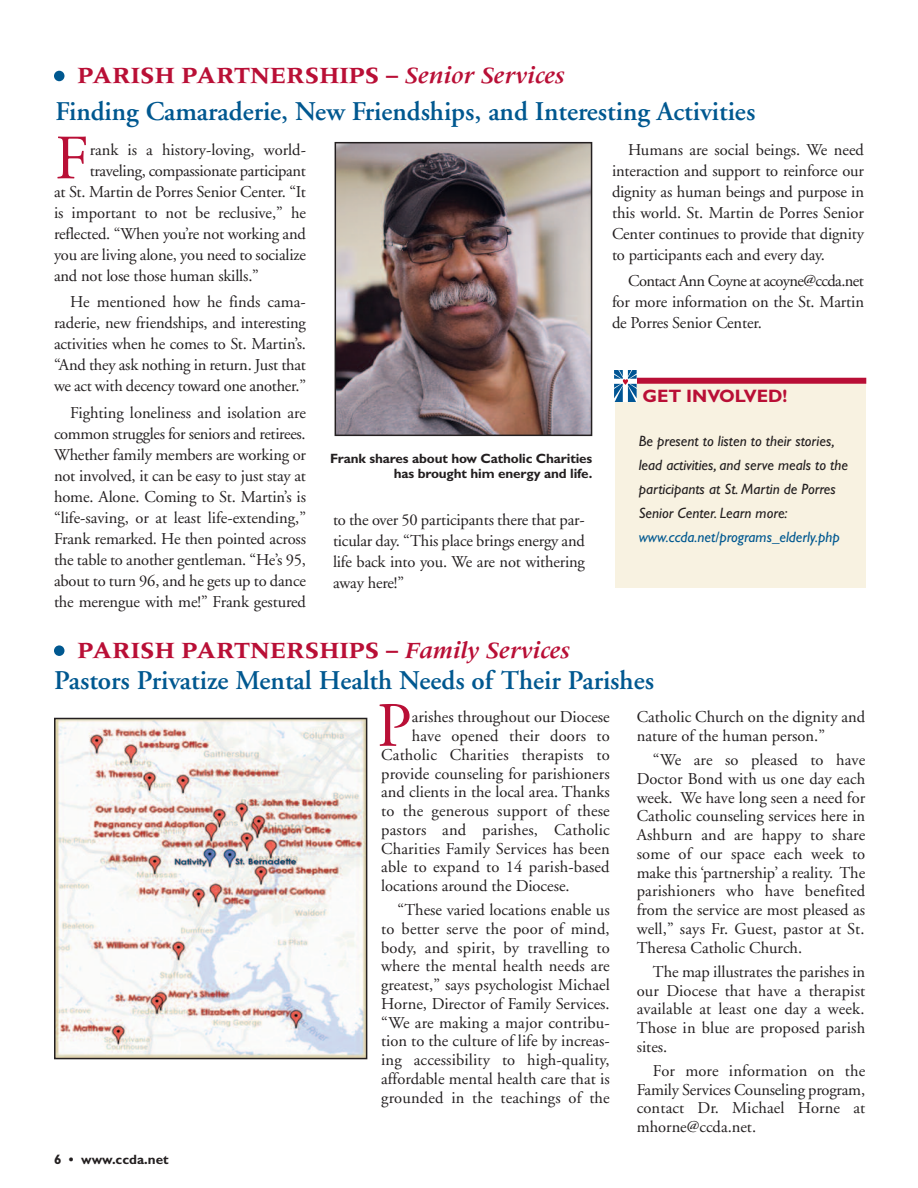
<style>
.page{position:relative;width:918px;height:1188px;background:#fff}
.page>*{position:absolute;margin:0;border:0;box-sizing:border-box;transform-origin:0 0}
.t1{font:63px "Adobe Garamond";color:#b90f36}
.t2{font:600 27px "Adobe Garamond";color:#005890}
.t3{font:700 24px "Meridien";color:#b90f36}
.t4{font:700 18px "Gill Sans";color:#b90f36}
.t5{font:16.5px/18.8px "Adobe Garamond";color:#231f20;text-align:justify}
.t6{font:16.5px "Adobe Garamond";letter-spacing:-.02em;color:#231f20}
.t7{font:italic 15px/24px "Gill Sans";color:#231f20}
.t8{font:italic 15px "Gill Sans";color:#005890}
.t9{font:700 13.5px/15px "Gill Sans";letter-spacing:-.01em;color:#231f20;text-align:right}
.s1{font-style:italic}
</style>
<div class="page">
<div style="left:54px;top:71px;width:10px;height:10px;background:#005890;border-radius:50%"></div>
<div style="left:54px;top:645px;width:10px;height:11px;background:#005890;border-radius:50%"></div>
<img style="left:57px;top:721px;width:307px;height:335px">
<div style="left:54px;top:718px;width:313px;height:341px;border:2px solid #231f20"></div>
<img style="left:338px;top:145px;width:251px;height:288px">
<div style="left:335px;top:142px;width:257px;height:294px;border:2px solid #231f20"></div>
<div style="left:615px;top:380px;width:250px;height:208px;background:#f8f2e1"></div>
<div style="left:630px;top:378px;width:236px;height:6px;background:#b90f36"></div>
<svg style="left:614px;top:370px;width:23px;height:32px"></svg>
<h3 class="t3" style="left:77px;top:66px;width:489px">PARISH PARTNERSHIPS – <span class="s1">Senior Services</span></h3>
<h2 class="t2" style="left:55px;top:101px;width:701px">Finding Camaraderie, New Friendships, and Interesting Activities</h2>
<p class="t5" style="left:90px;top:142px;width:218px">rank is a history-loving, world-</p>
<p class="t6" style="left:90px;top:164px;width:218px">traveling, compassionate participant</p>
<p class="t5" style="left:54px;top:184px;width:254px">at St. Martin de Porres Senior Center. “It</p>
<p class="t5" style="left:54px;top:205px;width:254px">is important to not be reclusive,” he</p>
<p class="t5" style="left:54px;top:226px;width:254px">reflected. “When you’re not working and</p>
<p class="t5" style="left:54px;top:247px;width:254px">you are living alone, you need to socialize</p>
<p class="t5" style="left:54px;top:268px;width:206px">and not lose those human skills.”</p>
<p class="t5" style="left:54px;top:293px;width:254px;line-height:21px;text-indent:16px">He mentioned how he finds cama&shy;raderie, new friendships, and interesting activities when he comes to St. Martin’s. “And they ask nothing in return. Just that we act with decency toward one another.”</p>
<p class="t5" style="left:54px;top:403px;width:254px;line-height:21px;text-indent:16px">Fighting loneliness and isolation are common struggles for seniors and retirees.<br>Whether family members are working or not involved, it can be easy to just stay at home. Alone. Coming to St. Martin’s is “life-saving, or at least life-extending,” Frank remarked. He then pointed across the table to another gentleman. “He’s 95, about to turn 96, and he gets up to dance the merengue with me!” Frank gestured</p>
<h1 class="t1" style="left:55px;top:133px;width:35px">F</h1>
<p class="t5" style="left:612px;top:141px;width:254px;line-height:21px;text-indent:16px">Humans are social beings. We need interaction and support to reinforce our dignity as human beings and purpose in this world. St. Martin de Porres Senior Center continues to provide that dignity to participants each and every day.</p>
<p class="t5" style="left:612px;top:272px;width:254px;line-height:21px;text-indent:16px">Contact Ann Coyne at acoyne@ccda.net for more information on the St. Martin de Porres Senior Center.</p>
<p class="t4" style="left:642px;top:389px;width:147px">GET INVOLVED!</p>
<p class="t7" style="left:639px;top:431px;width:211px">Be present to listen to their stories, lead activities, and serve meals to the participants at St. Martin de Porres Senior Center. Learn more:</p>
<p class="t8" style="left:639px;top:532px;width:203px">www.ccda.net/programs_elderly.php</p>
<p class="t9" style="left:330px;top:452px;width:264px">Frank shares about how Catholic Charities has brought him energy and life.</p>
<p class="t5" style="left:333px;top:511px;width:254px;line-height:21px">to the over 50 participants there that par&shy;ticular day. “This place brings energy and life back into you. We are not withering away here!”</p>
<h3 class="t3" style="left:77px;top:641px;width:494px">PARISH PARTNERSHIPS – <span class="s1">Family Services</span></h3>
<h2 class="t2" style="left:54px;top:670px;width:602px">Pastors Privatize Mental Health Needs of Their Parishes</h2>
<p class="t5" style="left:412px;top:709px;width:199px">arishes throughout our Diocese</p>
<p class="t5" style="left:412px;top:728px;width:199px">have opened their doors to</p>
<p class="t5" style="left:381px;top:747px;width:230px">Catholic Charities therapists to</p>
<p class="t5" style="left:381px;top:765px;width:230px">provide counseling for parishioners</p>
<p class="t5" style="left:381px;top:784px;width:230px">and clients in the local area. Thanks</p>
<p class="t5" style="left:381px;top:803px;width:230px">to the generous support of these</p>
<p class="t5" style="left:381px;top:822px;width:230px">pastors and parishes, Catholic</p>
<p class="t5" style="left:381px;top:840px;width:230px">Charities Family Services has been</p>
<p class="t5" style="left:381px;top:859px;width:230px">able to expand to 14 parish-based</p>
<p class="t5" style="left:381px;top:878px;width:190px">locations around the Diocese.</p>
<p class="t5" style="left:381px;top:902px;width:230px;text-indent:16px">“These varied locations enable us to better serve the poor of mind, body, and spirit, by travelling to where the mental health needs are greatest,” says psychologist Michael Horne, Director of Family Services. “We are making a major contribu&shy;tion to the culture of life by increas&shy;ing accessibility to high-quality, affordable mental health care that is grounded in the teachings of the</p>
<h1 class="t1" style="left:377px;top:701px;width:36px">P</h1>
<p class="t5" style="left:637px;top:709px;width:230px">Catholic Church on the dignity and nature of the human person.”</p>
<p class="t5" style="left:637px;top:752px;width:230px;text-indent:16px">“We are so pleased to have Doctor Bond with us one day each week. We have long seen a need for Catholic counseling services here in Ashburn and are happy to share some of our space each week to make this ‘partnership’ a reality. The parishioners who have benefited from the service are most pleased as well,” says Fr. Guest, pastor at St.<br>Theresa Catholic Church.</p>
<p class="t5" style="left:637px;top:964px;width:230px;text-indent:16px">The map illustrates the parishes in our Diocese that have a therapist available at least one day a week.<br>Those in blue are proposed parish sites.</p>
<p class="t5" style="left:637px;top:1063px;width:230px;text-indent:16px">For more information on the Family Services Counseling program, contact Dr. Michael Horne at mhorne@ccda.net.</p>
<p class="t9" style="left:54px;top:1153px;width:116px">6 • www.ccda.net</p>
</div>
